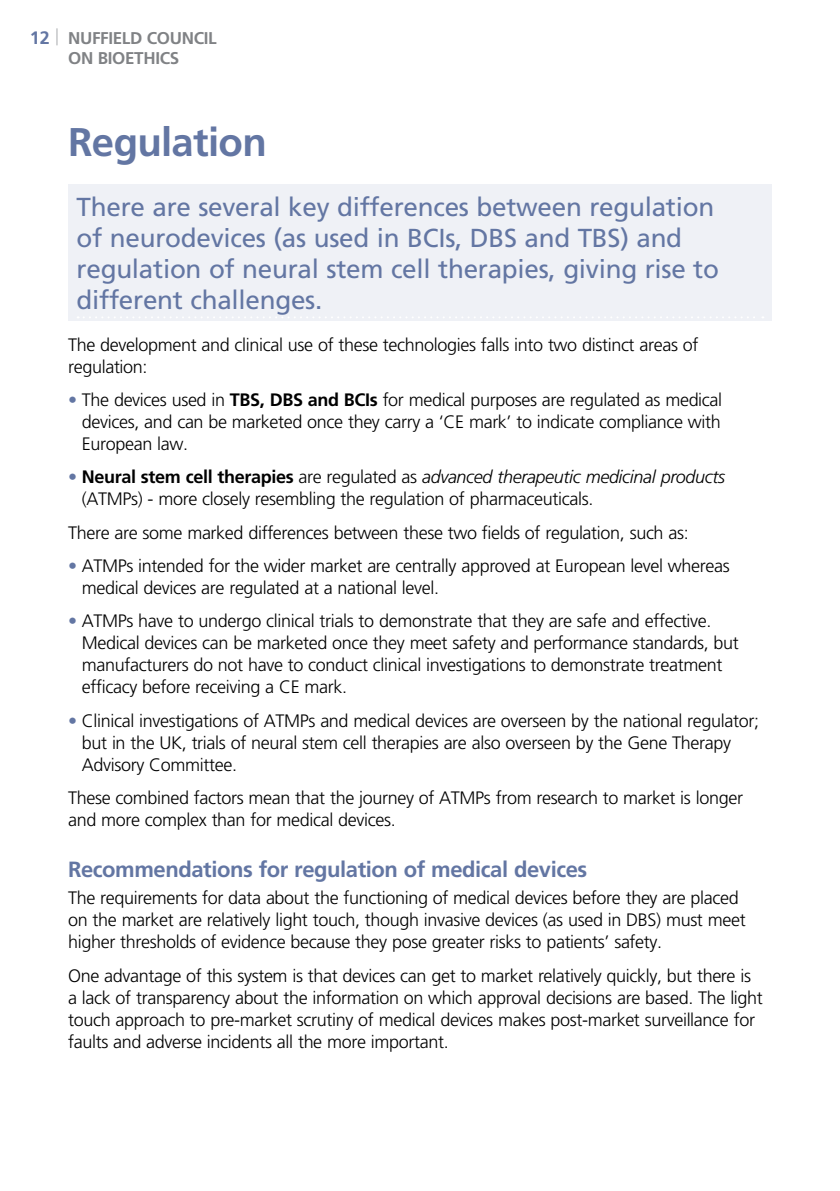
<style>
.page{position:relative;width:840px;height:1191px;background:#fff}
.page>*{position:absolute;margin:0;border:0;box-sizing:border-box;transform-origin:0 0}
.t1{font:700 40px "Frutiger";letter-spacing:-.02em;color:#6376a3}
.t2{font:26px/31px "Frutiger";letter-spacing:-.01em;color:#6376a3}
.t3{font:700 22px "Frutiger";letter-spacing:-.02em;color:#6376a3}
.t4{font:300 18px/22px "Frutiger";letter-spacing:-.02em;color:#000}
.t5{font:700 17px/20.4px "Frutiger";letter-spacing:-.02em;color:#808285;text-align:center}
.s1{font-size:18px;color:#6376a3}
.s2{color:#6376a3}
.s3{font-weight:700}
.s4{font-style:italic}
</style>
<div class="page">
<div style="left:68px;top:184px;width:703px;height:136px;background:#eff1f6"></div>
<svg style="left:78px;top:317px;width:685px;height:1px"></svg>
<svg style="left:56px;top:28px;width:1px;height:17px"></svg>
<p class="t5" style="left:30px;top:27px;width:188px"><span class="s1">12</span> NUFFIELD COUNCIL<br>ON BIOETHICS</p>
<h1 class="t1" style="left:68px;top:118px;width:200px">Regulation</h1>
<h2 class="t2" style="left:77px;top:191px;width:643px">There are several key differences between regulation of neurodevices (as used in BCIs, DBS and TBS) and regulation of neural stem cell therapies, giving rise to different challenges.</h2>
<p class="t4" style="left:68px;top:333px;width:631px">The development and clinical use of these technologies falls into two distinct areas of regulation:</p>
<p class="t4" style="left:82px;top:389px;width:641px;text-align:justify;text-indent:-14px"><span class="s2">•</span> The devices used in <span class="s3">TBS, DBS and BCIs</span> for medical purposes are regulated as medical devices, and can be marketed once they carry a ‘CE mark’ to indicate compliance with European law.</p>
<p class="t4" style="left:82px;top:466px;width:644px;text-indent:-14px"><span class="s2">•</span> <span class="s3">Neural stem cell therapies</span> are regulated as <span class="s4">advanced therapeutic medicinal products </span>(ATMPs) - more closely resembling the regulation of pharmaceuticals.</p>
<p class="t4" style="left:68px;top:521px;width:621px">There are some marked differences between these two fields of regulation, such as:</p>
<p class="t4" style="left:82px;top:555px;width:649px;text-indent:-14px"><span class="s2">•</span> ATMPs intended for the wider market are centrally approved at European level whereas medical devices are regulated at a national level.</p>
<p class="t4" style="left:82px;top:610px;width:658px;text-indent:-14px"><span class="s2">•</span> ATMPs have to undergo clinical trials to demonstrate that they are safe and effective.<br>Medical devices can be marketed once they meet safety and performance standards, but manufacturers do not have to conduct clinical investigations to demonstrate treatment efficacy before receiving a CE mark.</p>
<p class="t4" style="left:82px;top:709px;width:678px;text-indent:-14px"><span class="s2">•</span> Clinical investigations of ATMPs and medical devices are overseen by the national regulator; but in the UK, trials of neural stem cell therapies are also overseen by the Gene Therapy<br>Advisory Committee.</p>
<p class="t4" style="left:68px;top:787px;width:676px">These combined factors mean that the journey of ATMPs from research to market is longer and more complex than for medical devices.</p>
<p class="t3" style="left:68px;top:856px;width:520px">Recommendations for regulation of medical devices</p>
<p class="t4" style="left:68px;top:887px;width:678px">The requirements for data about the functioning of medical devices before they are placed on the market are relatively light touch, though invasive devices (as used in DBS) must meet higher thresholds of evidence because they pose greater risks to patients’ safety.</p>
<p class="t4" style="left:68px;top:964px;width:696px">One advantage of this system is that devices can get to market relatively quickly, but there is a lack of transparency about the information on which approval decisions are based. The light touch approach to pre-market scrutiny of medical devices makes post-market surveillance for faults and adverse incidents all the more important.</p>
</div>
